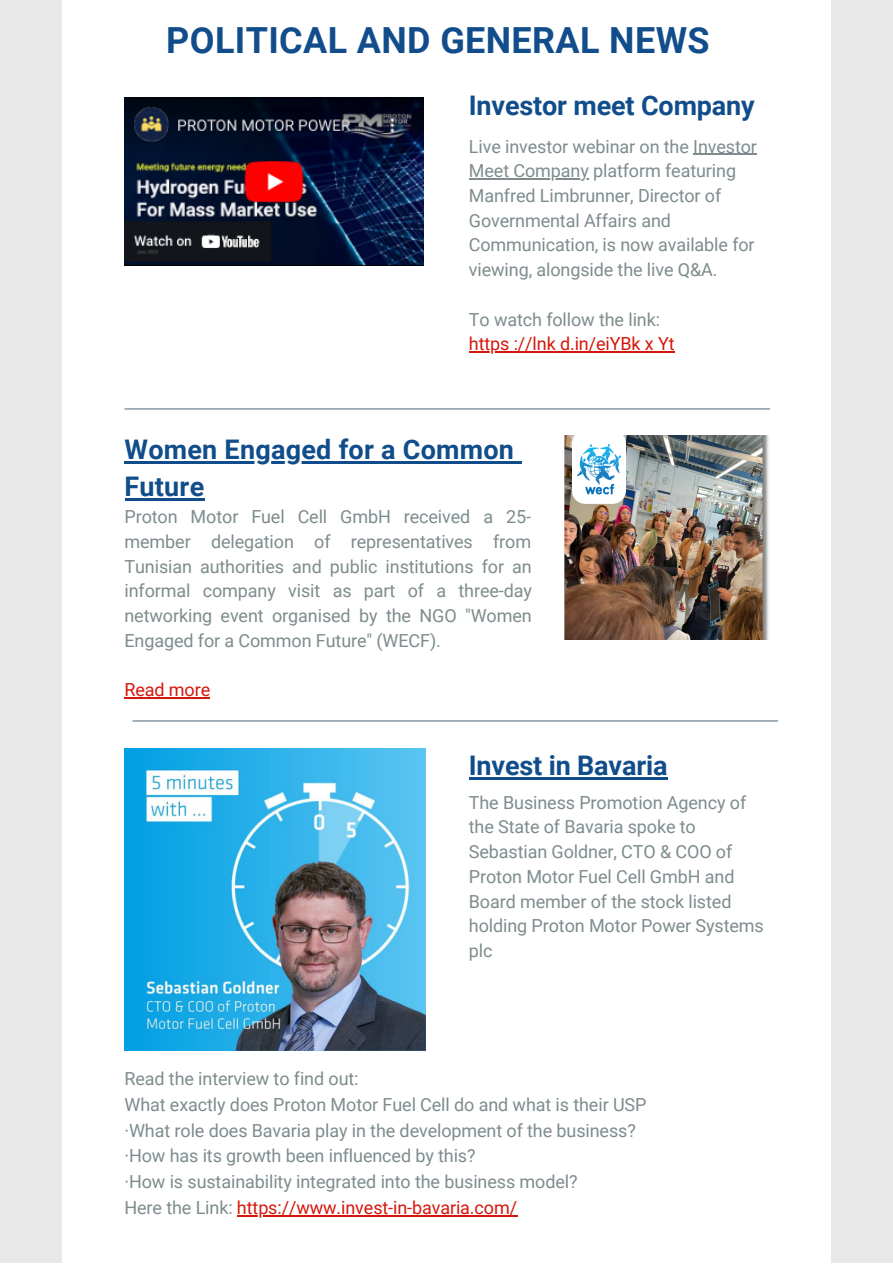
<style>
.page{position:relative;width:893px;height:1264px;background:#fff}
.page>*{position:absolute;margin:0;border:0;box-sizing:border-box;transform-origin:0 0}
.t1{font:700 36px "Roboto";letter-spacing:.01em;color:#114d8b}
.t2{font:700 27px/37px "Roboto";letter-spacing:-.005em;color:#114d8b}
.t3{font:18px/24.8px "Roboto";letter-spacing:-.005em;color:#7e8c8d}
.t4{font:18px "Roboto";letter-spacing:-.005em;color:#d5170b}
.s1{color:#7e8c8d}
</style>
<div class="page">
<div style="left:0;top:0;width:892px;height:1262px;background:#e8e8e8"></div>
<div style="left:62px;top:0;width:768px;height:451px;background:#fff"></div>
<div style="left:62px;top:370px;width:768px;height:892px;background:#fff"></div>
<img style="left:564px;top:435px;width:205px;height:204px">
<img style="left:124px;top:749px;width:302px;height:301px">
<hr style="left:124px;top:408px;width:646px;height:1px;background:#627786">
<hr style="left:132px;top:720px;width:646px;height:1px;background:#627786">
<hr style="left:693px;top:154px;width:63px;height:1px;background:#7e8c8d">
<hr style="left:469px;top:178px;width:119px;height:1px;background:#7e8c8d">
<hr style="left:469px;top:351px;width:205px;height:2px;background:#d5170b">
<hr style="left:469px;top:777px;width:198px;height:2px;background:#114d8b">
<hr style="left:124px;top:697px;width:86px;height:1px;background:#d5170b">
<hr style="left:124px;top:461px;width:397px;height:3px;background:#114d8b">
<hr style="left:124px;top:498px;width:80px;height:3px;background:#114d8b">
<hr style="left:237px;top:1215px;width:280px;height:1px;background:#d5170b">
<img style="left:124px;top:97px;width:299px;height:168px">
<div style="left:571px;top:430px;width:55px;height:74px;background:#fff;border-radius:13px"></div>
<img style="left:577px;top:444px;width:43px;height:51px">
<p class="t1" style="left:166px;top:19px;width:544px">POLITICAL AND GENERAL NEWS</p>
<p class="t2" style="left:469px;top:87px;width:287px">Investor meet Company</p>
<p class="t3" style="left:469px;top:134px;width:289px">Live investor webinar on the Investor Meet Company platform featuring Manfred Limbrunner, Director of Governmental Affairs and Communication, is now available for viewing, alongside the live Q&amp;A.</p>
<p class="t3" style="left:469px;top:307px;width:193px">To watch follow the link:</p>
<p class="t4" style="left:469px;top:334px;width:207px">https ://lnk d.in/eiYBk x Yt</p>
<p class="t2" style="left:124px;top:431px;width:391px">Women Engaged for a Common<br>Future</p>
<p class="t3" style="left:124px;top:504px;width:409px;text-align:justify">Proton Motor Fuel Cell GmbH received a 25- member delegation of representatives from Tunisian authorities and public institutions for an informal company visit as part of a three-day networking event organised by the NGO "Women Engaged for a Common Future" (WECF).</p>
<p class="t4" style="left:124px;top:679px;width:87px">Read more</p>
<p class="t2" style="left:469px;top:747px;width:200px">Invest in Bavaria</p>
<p class="t3" style="left:469px;top:790px;width:296px">The Business Promotion Agency of the State of Bavaria spoke to<br>Sebastian Goldner, CTO &amp; COO of<br>Proton Motor Fuel Cell GmbH and<br>Board member of the stock listed holding Proton Motor Power Systems plc</p>
<p class="t3" style="left:124px;top:1066px;width:235px">Read the interview to find out:</p>
<p class="t3" style="left:124px;top:1092px;width:523px">What exactly does Proton Motor Fuel Cell do and what is their USP</p>
<p class="t3" style="left:124px;top:1117px;width:513px">·What role does Bavaria play in the development of the business?</p>
<p class="t3" style="left:124px;top:1143px;width:352px">·How has its growth been influenced by this?</p>
<p class="t3" style="left:124px;top:1169px;width:454px">·How is sustainability integrated into the business model?</p>
<p class="t4" style="left:124px;top:1197px;width:394px"><span class="s1">Here the Link:</span> https://www.invest-in-bavaria.com/</p>
</div>
